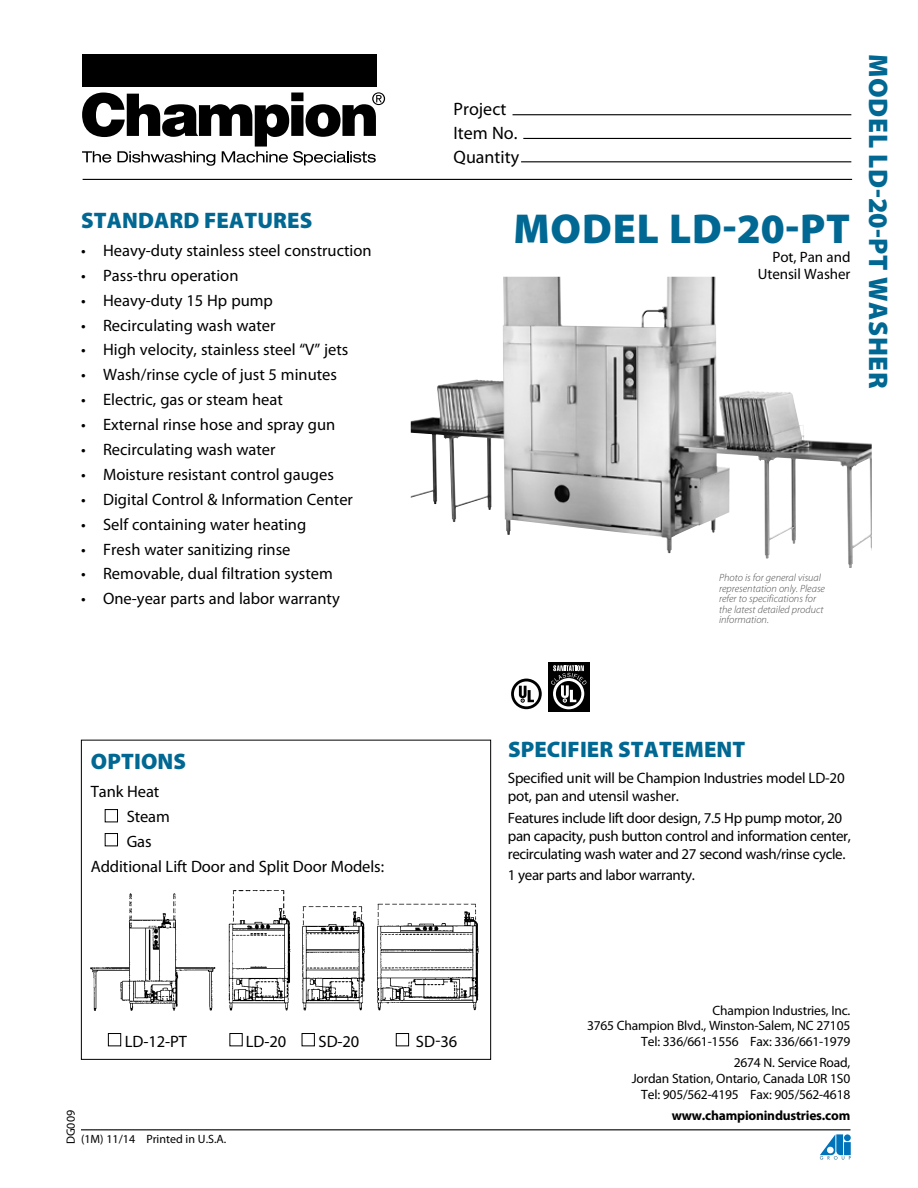
<style>
.page{position:relative;width:918px;height:1188px;background:#fff}
.page>*{position:absolute;margin:0;border:0;box-sizing:border-box;transform-origin:0 0}
.t1{font:900 42px "Myriad Pro";letter-spacing:.02em;color:#006892}
.t2{font:900 27px "Myriad Pro";letter-spacing:.02em;color:#006892}
.t3{font:900 22.5px "Myriad Pro";letter-spacing:.005em;color:#006892}
.t4{font:18px/24px "Myriad Pro";color:#000}
.t5{font:16.5px "Myriad Pro";color:#000}
.t6{font:15px/18px "Myriad Pro";letter-spacing:-.025em;color:#000}
.t7{font:15px/16.5px "Myriad Pro";letter-spacing:-.005em;color:#000;text-align:right}
.t8{font:13.5px/15.8px "Myriad Pro";letter-spacing:-.015em;color:#000;text-align:right}
.t9{font:700 13.5px "Myriad Pro";letter-spacing:-.015em;color:#000}
.t10{font:12px "Myriad Pro";color:#000}
.t11{font:italic 300 10.5px/10.5px "Myriad Pro";color:#4d4d4f}
</style>
<div class="page">
<div style="left:548px;top:663px;width:41px;height:49px;background:#000"></div>
<svg style="left:551px;top:665px;width:36px;height:44px"></svg>
<img style="left:411px;top:277px;width:349px;height:276px">
<div style="left:81px;top:740px;width:410px;height:320px;border:1px solid #000"></div>
<svg style="left:511px;top:679px;width:31px;height:30px"></svg>
<hr style="left:81px;top:1129px;width:769px;height:1px;background:#000">
<svg style="left:820px;top:1134px;width:31px;height:26px"></svg>
<div style="left:82px;top:55px;width:294px;height:32px;background:#000"></div>
<svg style="left:82px;top:92px;width:303px;height:74px"></svg>
<hr style="left:83px;top:179px;width:769px;height:1px;background:#000">
<hr style="left:521px;top:161px;width:330px;height:1px;background:#000">
<hr style="left:523px;top:138px;width:328px;height:1px;background:#000">
<hr style="left:513px;top:114px;width:338px;height:1px;background:#000">
<img style="left:90px;top:890px;width:389px;height:121px">
<div style="left:105px;top:809px;width:13px;height:13px;border:1px solid #000"></div>
<div style="left:105px;top:833px;width:13px;height:13px;border:1px solid #000"></div>
<div style="left:108px;top:1033px;width:13px;height:13px;border:1px solid #000"></div>
<div style="left:230px;top:1033px;width:13px;height:13px;border:1px solid #000"></div>
<div style="left:302px;top:1033px;width:13px;height:13px;border:1px solid #000"></div>
<div style="left:396px;top:1033px;width:13px;height:13px;border:1px solid #000"></div>
<h3 class="t3" style="left:81px;top:206px;width:233px">STANDARD FEATURES</h3>
<p class="t5" style="left:81px;top:240px;width:292px">• Heavy-duty stainless steel construction</p>
<p class="t5" style="left:81px;top:265px;width:159px">• Pass-thru operation</p>
<p class="t5" style="left:81px;top:290px;width:193px">• Heavy-duty 15 Hp pump</p>
<p class="t5" style="left:81px;top:315px;width:196px">• Recirculating wash water</p>
<p class="t5" style="left:81px;top:340px;width:269px">• High velocity, stainless steel “V” jets</p>
<p class="t5" style="left:81px;top:365px;width:258px">• Wash/rinse cycle of just 5 minutes</p>
<p class="t5" style="left:81px;top:389px;width:203px">• Electric, gas or steam heat</p>
<p class="t5" style="left:81px;top:414px;width:256px">• External rinse hose and spray gun</p>
<p class="t5" style="left:81px;top:439px;width:196px">• Recirculating wash water</p>
<p class="t5" style="left:81px;top:464px;width:254px">• Moisture resistant control gauges</p>
<p class="t5" style="left:81px;top:489px;width:274px">• Digital Control &amp; Information Center</p>
<p class="t5" style="left:81px;top:514px;width:227px">• Self containing water heating</p>
<p class="t5" style="left:81px;top:539px;width:211px">• Fresh water sanitizing rinse</p>
<p class="t5" style="left:81px;top:564px;width:253px">• Removable, dual filtration system</p>
<p class="t5" style="left:81px;top:589px;width:260px">• One-year parts and labor warranty</p>
<h3 class="t3" style="left:91px;top:747px;width:97px">OPTIONS</h3>
<p class="t5" style="left:91px;top:781px;width:70px">Tank Heat</p>
<p class="t5" style="left:127px;top:806px;width:45px">Steam</p>
<p class="t5" style="left:127px;top:831px;width:26px">Gas</p>
<p class="t5" style="left:91px;top:856px;width:295px">Additional Lift Door and Split Door Models:</p>
<p class="t4" style="left:454px;top:97px;width:67px">Project<br>Item No.<br>Quantity</p>
<h1 class="t1" style="left:513px;top:201px;width:338px">MODEL LD-20-PT</h1>
<p class="t7" style="left:758px;top:249px;width:94px">Pot, Pan and<br>Utensil Washer</p>
<h2 class="t2" style="left:896px;top:54px;width:335px;rotate:90deg">MODEL LD-20-PT WASHER</h2>
<p class="t11" style="left:719px;top:573px;width:108px">Photo is for general visual representation only. Please refer to specifications for the latest detailed product information.</p>
<h3 class="t3" style="left:508px;top:734px;width:239px">SPECIFIER STATEMENT</h3>
<p class="t6" style="left:508px;top:769px;width:338px">Specified unit will be Champion Industries model LD-20 pot, pan and utensil washer.</p>
<p class="t6" style="left:508px;top:808px;width:345px">Features include lift door design, 7.5 Hp pump motor, 20 pan capacity, push button control and information center, recirculating wash water and 27 second wash/rinse cycle.</p>
<p class="t6" style="left:508px;top:866px;width:189px">1 year parts and labor warranty.</p>
<p class="t5" style="left:125px;top:1032px;width:64px">LD-12-PT</p>
<p class="t5" style="left:246px;top:1032px;width:42px">LD-20</p>
<p class="t5" style="left:319px;top:1032px;width:42px">SD-20</p>
<p class="t5" style="left:416px;top:1032px;width:43px">SD-36</p>
<p class="t10" style="left:64px;top:1144px;width:36px;rotate:-90deg">DG009</p>
<p class="t10" style="left:81px;top:1132px;width:147px">(1M) 11/14 Printed in U.S.A.</p>
<p class="t8" style="left:587px;top:1002px;width:265px">Champion Industries, Inc.<br>3765 Champion Blvd., Winston-Salem, NC 27105<br>Tel: 336/661-1556 Fax: 336/661-1979</p>
<p class="t8" style="left:632px;top:1055px;width:220px">2674 N. Service Road,<br>Jordan Station, Ontario, Canada L0R 1S0<br>Tel: 905/562-4195 Fax: 905/562-4618</p>
<p class="t9" style="left:672px;top:1106px;width:180px">www.championindustries.com</p>
</div>
